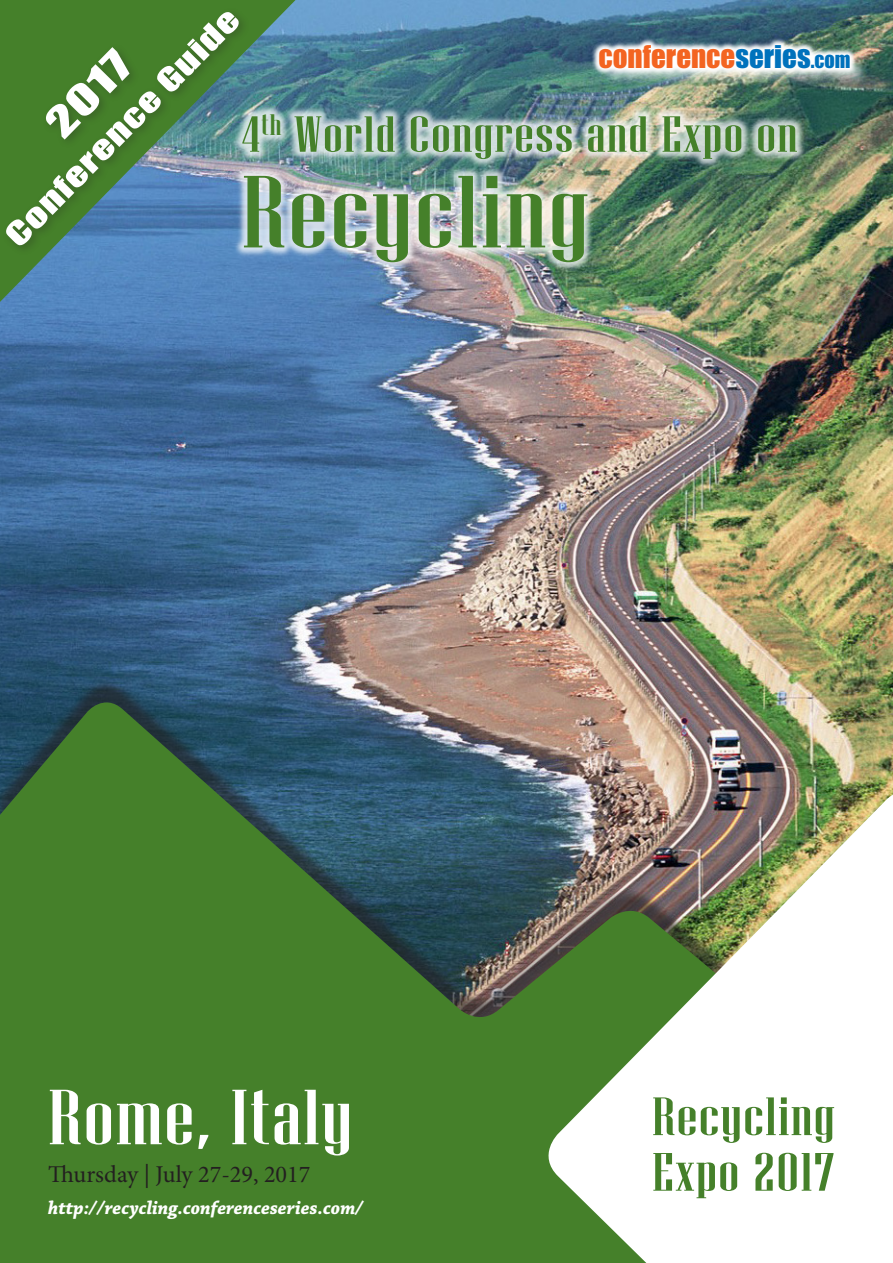
<style>
.page{position:relative;width:893px;height:1263px;background:#fff}
.page>*{position:absolute;margin:0;border:0;box-sizing:border-box;transform-origin:0 0}
.t1{font:102.15px "Niagara Solid";letter-spacing:.02em;color:#45802a;scale:1.39 1}
.t2{font:77.85px "Niagara Solid";letter-spacing:.02em;color:#fff;scale:1.39 1}
.t3{font:53.85px/55.7px "Niagara Solid";letter-spacing:.02em;color:#45802a;scale:1.39 1}
.t4{font:50.55px "Niagara Solid";letter-spacing:.02em;color:#45802a;scale:1.39 1}
.t5{font:39px "Impact";color:#fff;scale:1.39 1}
.t6{font:30px "Impact";color:#fff;scale:1.39 1}
.t7{font:28.95px "Impact";color:#f36421}
.t8{font:24.15px "Minion Pro";color:#231f20}
.t9{font:italic 700 19.5px "Chaparral Pro";color:#fff;scale:.95 1}
.s1{color:#0072bc}
.s2{font-size:20.25px;color:#0072bc}
</style>
<div class="page">
<img style="left:0;top:0;width:893px;height:678px">
<svg style="left:0;top:0;width:296px;height:302px;background:#50869a"></svg>
<div style="left:0;top:678px;width:893px;height:576px;background:#231f20;opacity:.6"></div>
<img style="left:0;top:692px;width:893px;height:571px">
<img style="left:537px;top:795px;width:356px;height:468px">
<div style="left:1px;top:7px;width:249px;height:249px;background:#231f20;opacity:.3"></div>
<div style="left:602px;top:47px;width:266px;height:39px;background:#fff;opacity:.75"></div>
<svg style="left:591px;top:37px;width:266px;height:39px"></svg>
<div style="left:234px;top:167px;width:363px;height:105px;background:#fff;opacity:.75"></div>
<div style="left:232px;top:104px;width:574px;height:64px;background:#fff;opacity:.75"></div>
<p class="t6" style="left:-6px;top:223px;width:230px;rotate:-45deg">CONFERENCE GUIDE</p>
<p class="t7" style="left:598px;top:34px;width:253px">CONFERENCE<span class="s1">SERIES</span><span class="s2">.COM</span></p>
<p class="t5" style="left:31px;top:108px;width:74px;rotate:-45deg">2017</p>
<p class="t4" style="left:242px;top:107px;width:401px">4<sup>th</sup> World Congress and Expo on</p>
<p class="t1" style="left:242px;top:158px;width:251px">Recycling</p>
<p class="t2" style="left:48px;top:1076px;width:220px">Rome, Italy</p>
<p class="t8" style="left:48px;top:1158px;width:264px">Thursday | July 27-29, 2017</p>
<p class="t9" style="left:48px;top:1196px;width:333px">http://recycling.conferenceseries.com/</p>
<p class="t3" style="left:652px;top:1089px;width:133px">Recycling<br>Expo 2017</p>
</div>
